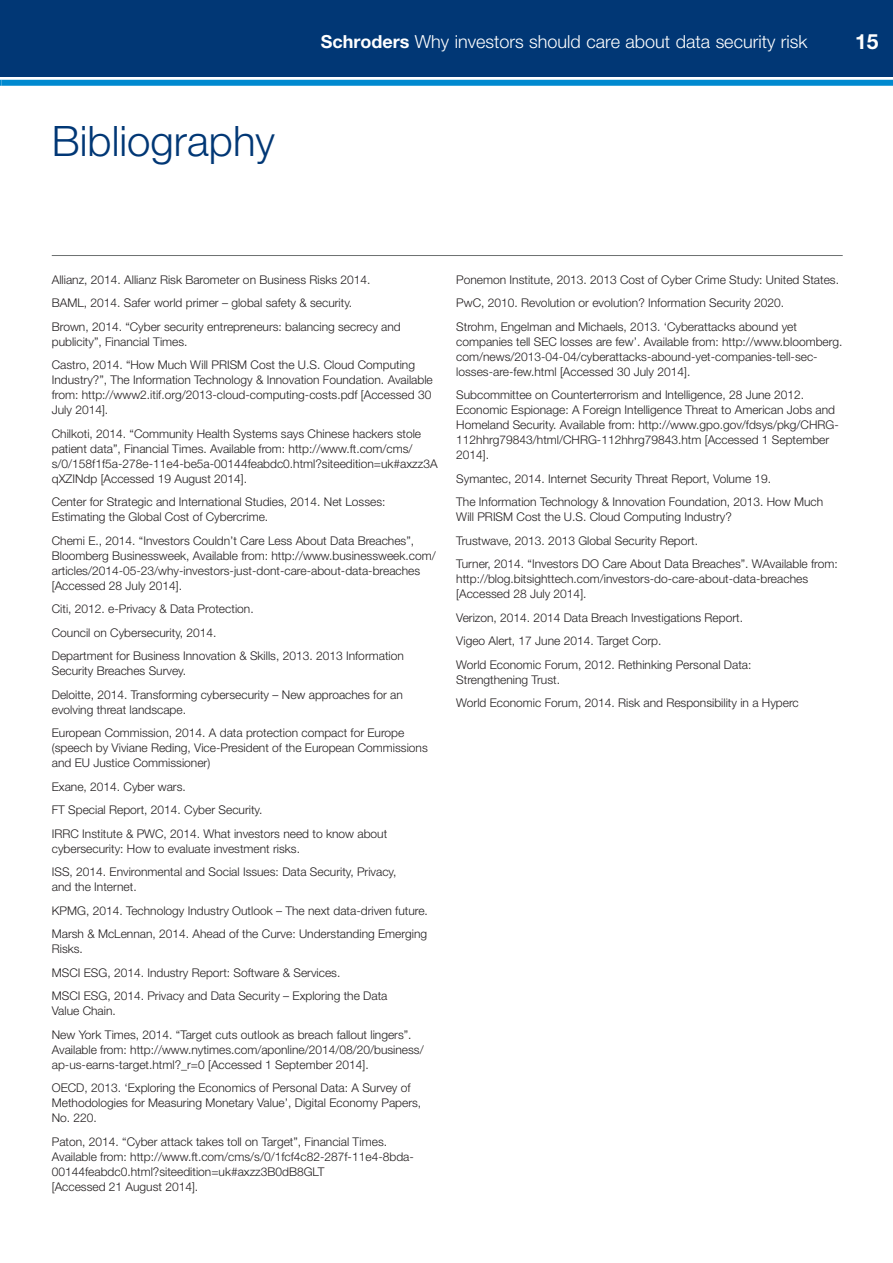
<style>
.page{position:relative;width:893px;height:1263px;background:#fff}
.page>*{position:absolute;margin:0;border:0;box-sizing:border-box;transform-origin:0 0}
.t1{font:300 42px "Helvetica Neue";color:#013775}
.t2{font:700 21px "Helvetica Neue";color:#fff}
.t3{font:300 18px "Helvetica Neue";color:#fff}
.Body_text_8_10pt{font:300 12px/15px "Helvetica Neue";color:#231f20}
.s1{font-weight:700}
</style>
<div class="page">
<div style="left:1px;top:0;width:892px;height:77px;background:#013775"></div>
<hr style="left:0;top:0;width:1px;height:77px;background:#013775">
<div style="left:1px;top:80px;width:892px;height:6px;background:#0089cf"></div>
<hr style="left:52px;top:255px;width:791px;height:1px;background:#6d7171">
<p class="t1" style="left:52px;top:116px;width:225px">Bibliography</p>
<h3 class="t3" style="left:321px;top:30px;width:488px"><span class="s1">Schroders</span> Why investors should care about data security risk</h3>
<h2 class="t2" style="left:855px;top:28px;width:25px">15</h2>
<p class="Body_text_8_10pt" style="left:52px;top:272px;width:320px">Allianz, 2014. Allianz Risk Barometer on Business Risks 2014.</p>
<p class="Body_text_8_10pt" style="left:52px;top:295px;width:302px">BAML, 2014. Safer world primer – global safety &amp; security.</p>
<p class="Body_text_8_10pt" style="left:52px;top:319px;width:351px">Brown, 2014. “Cyber security entrepreneurs: balancing secrecy and publicity”, Financial Times.</p>
<p class="Body_text_8_10pt" style="left:52px;top:357px;width:382px">Castro, 2014. “How Much Will PRISM Cost the U.S. Cloud Computing Industry?”, The Information Technology &amp; Innovation Foundation. Available from: http://www2.itif.org/2013-cloud-computing-costs.pdf [Accessed 30<br>July 2014].</p>
<p class="Body_text_8_10pt" style="left:52px;top:426px;width:387px">Chilkoti, 2014. “Community Health Systems says Chinese hackers stole patient data”, Financial Times. Available from: http://www.ft.com/cms/ s/0/158f1f5a-278e-11e4-be5a-00144feabdc0.html?siteedition=uk#axzz3A qXZINdp [Accessed 19 August 2014].</p>
<p class="Body_text_8_10pt" style="left:52px;top:494px;width:335px">Center for Strategic and International Studies, 2014. Net Losses:<br>Estimating the Global Cost of Cybercrime.</p>
<p class="Body_text_8_10pt" style="left:52px;top:533px;width:385px">Chemi E., 2014. “Investors Couldn’t Care Less About Data Breaches”, Bloomberg Businessweek, Available from: http://www.businessweek.com/ articles/2014-05-23/why-investors-just-dont-care-about-data-breaches [Accessed 28 July 2014].</p>
<p class="Body_text_8_10pt" style="left:52px;top:601px;width:203px">Citi, 2012. e-Privacy &amp; Data Protection.</p>
<p class="Body_text_8_10pt" style="left:52px;top:625px;width:166px">Council on Cybersecurity, 2014.</p>
<p class="Body_text_8_10pt" style="left:52px;top:648px;width:354px">Department for Business Innovation &amp; Skills, 2013. 2013 Information<br>Security Breaches Survey.</p>
<p class="Body_text_8_10pt" style="left:52px;top:687px;width:353px">Deloitte, 2014. Transforming cybersecurity – New approaches for an evolving threat landscape.</p>
<p class="Body_text_8_10pt" style="left:52px;top:725px;width:378px">European Commission, 2014. A data protection compact for Europe (speech by Viviane Reding, Vice-President of the European Commissions and EU Justice Commissioner)</p>
<p class="Body_text_8_10pt" style="left:52px;top:779px;width:136px">Exane, 2014. Cyber wars.</p>
<p class="Body_text_8_10pt" style="left:52px;top:802px;width:212px">FT Special Report, 2014. Cyber Security.</p>
<p class="Body_text_8_10pt" style="left:52px;top:826px;width:337px">IRRC Institute &amp; PWC, 2014. What investors need to know about cybersecurity: How to evaluate investment risks.</p>
<p class="Body_text_8_10pt" style="left:52px;top:864px;width:346px">ISS, 2014. Environmental and Social Issues: Data Security, Privacy, and the Internet.</p>
<p class="Body_text_8_10pt" style="left:52px;top:903px;width:378px">KPMG, 2014. Technology Industry Outlook – The next data-driven future.</p>
<p class="Body_text_8_10pt" style="left:52px;top:926px;width:377px">Marsh &amp; McLennan, 2014. Ahead of the Curve: Understanding Emerging<br>Risks.</p>
<p class="Body_text_8_10pt" style="left:52px;top:965px;width:290px">MSCI ESG, 2014. Industry Report: Software &amp; Services.</p>
<p class="Body_text_8_10pt" style="left:52px;top:988px;width:337px">MSCI ESG, 2014. Privacy and Data Security – Exploring the Data<br>Value Chain.</p>
<p class="Body_text_8_10pt" style="left:52px;top:1027px;width:373px">New York Times, 2014. “Target cuts outlook as breach fallout lingers”.<br>Available from: http://www.nytimes.com/aponline/2014/08/20/business/ ap-us-earns-target.html?_r=0 [Accessed 1 September 2014].</p>
<p class="Body_text_8_10pt" style="left:52px;top:1080px;width:371px">OECD, 2013. ‘Exploring the Economics of Personal Data: A Survey of<br>Methodologies for Measuring Monetary Value’, Digital Economy Papers,<br>No. 220.</p>
<p class="Body_text_8_10pt" style="left:52px;top:1134px;width:364px">Paton, 2014. “Cyber attack takes toll on Target”, Financial Times.<br>Available from: http://www.ft.com/cms/s/0/1fcf4c82-287f-11e4-8bda-00144feabdc0.html?siteedition=uk#axzz3B0dB8GLT<br>[Accessed 21 August 2014].</p>
<p class="Body_text_8_10pt" style="left:456px;top:272px;width:384px">Ponemon Institute, 2013. 2013 Cost of Cyber Crime Study: United States.</p>
<p class="Body_text_8_10pt" style="left:456px;top:295px;width:329px">PwC, 2010. Revolution or evolution? Information Security 2020.</p>
<p class="Body_text_8_10pt" style="left:456px;top:319px;width:388px">Strohm, Engelman and Michaels, 2013. ‘Cyberattacks abound yet companies tell SEC losses are few’. Available from: http://www.bloomberg. com/news/2013-04-04/cyberattacks-abound-yet-companies-tell-sec&shy;losses-are-few.html [Accessed 30 July 2014].</p>
<p class="Body_text_8_10pt" style="left:456px;top:387px;width:384px">Subcommittee on Counterterrorism and Intelligence, 28 June 2012.<br>Economic Espionage: A Foreign Intelligence Threat to American Jobs and Homeland Security. Available from: http://www.gpo.gov/fdsys/pkg/CHRG-112hhrg79843/html/CHRG-112hhrg79843.htm [Accessed 1 September 2014].</p>
<p class="Body_text_8_10pt" style="left:456px;top:471px;width:317px">Symantec, 2014. Internet Security Threat Report, Volume 19.</p>
<p class="Body_text_8_10pt" style="left:456px;top:494px;width:369px">The Information Technology &amp; Innovation Foundation, 2013. How Much<br>Will PRISM Cost the U.S. Cloud Computing Industry?</p>
<p class="Body_text_8_10pt" style="left:456px;top:533px;width:243px">Trustwave, 2013. 2013 Global Security Report.</p>
<p class="Body_text_8_10pt" style="left:456px;top:556px;width:383px">Turner, 2014. “Investors DO Care About Data Breaches”. WAvailable from: http://blog.bitsighttech.com/investors-do-care-about-data-breaches [Accessed 28 July 2014].</p>
<p class="Body_text_8_10pt" style="left:456px;top:610px;width:288px">Verizon, 2014. 2014 Data Breach Investigations Report.</p>
<p class="Body_text_8_10pt" style="left:456px;top:633px;width:207px">Vigeo Alert, 17 June 2014. Target Corp.</p>
<p class="Body_text_8_10pt" style="left:456px;top:657px;width:297px">World Economic Forum, 2012. Rethinking Personal Data:<br>Strengthening Trust.</p>
<p class="Body_text_8_10pt" style="left:456px;top:695px;width:344px">World Economic Forum, 2014. Risk and Responsibility in a Hyperc</p>
</div>
